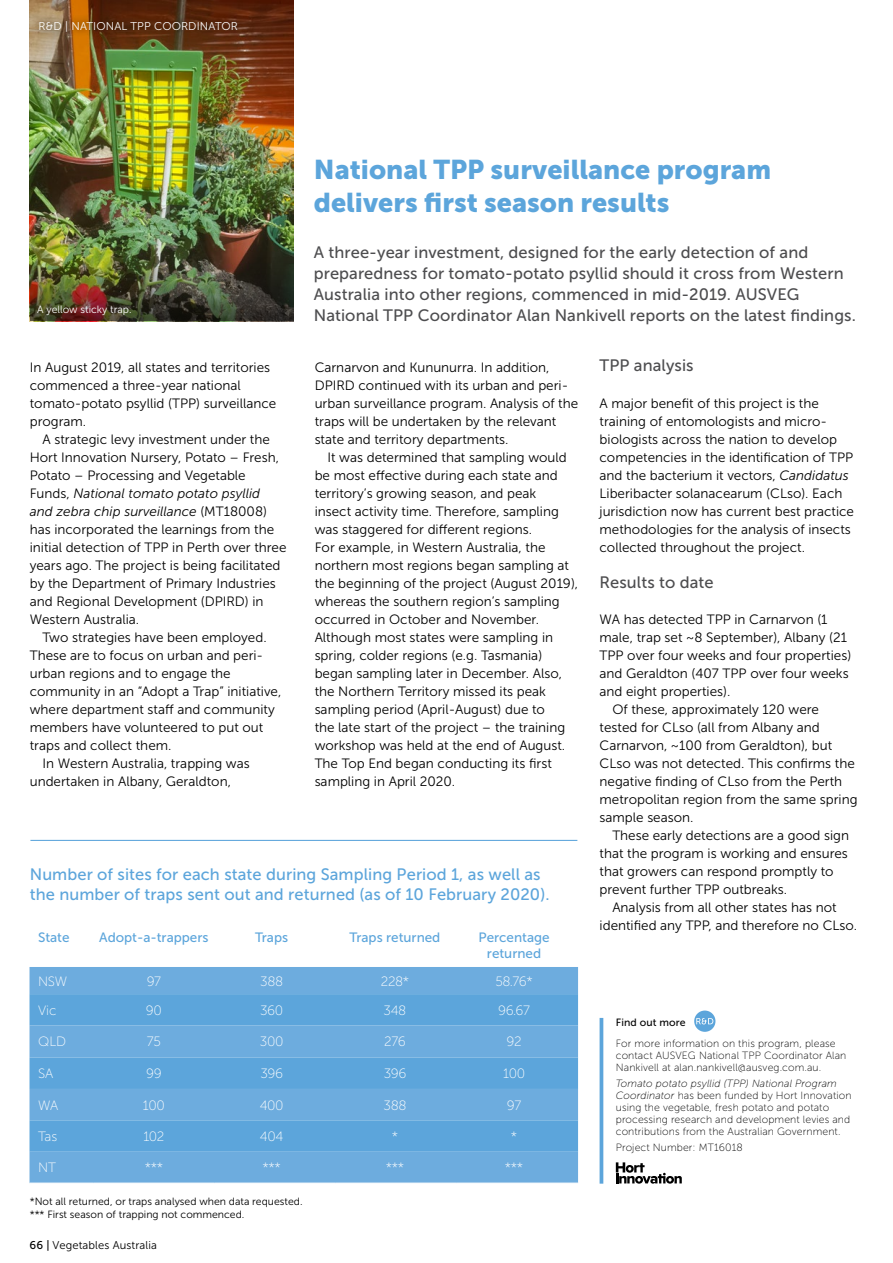
<style>
.page{position:relative;width:893px;height:1263px;background:#fff}
.page>*{position:absolute;margin:0;border:0;box-sizing:border-box;transform-origin:0 0}
.Heading{font:27px/33px "Museo Sans 900";color:#5ca5db}
.Stand_First{font:16.5px/21px "Museo Sans 500";letter-spacing:.005em;color:#4d4d4f}
.Sub_Heading{font:16.5px/19.5px "Museo Sans 500";letter-spacing:.005em;color:#5ca5db}
.Sub_Heading-2{font:16.5px "Museo Sans 500";letter-spacing:.005em;color:#4d4d4f}
.Body{font:13.5px/18px "Museo Sans 300";color:#000}
.First_Paragraph{font:13.5px/18px "Museo Sans 300";color:#000}
.Table_White{font:13.5px "Museo Sans 100";letter-spacing:-.03em;color:#fff}
.Table_Header{font:13.5px/16.5px "Museo Sans 500";color:#5ca5db;text-align:center}
.R_D_Tag_on_Light{font:11.25px "Museo Sans 300";letter-spacing:.01em;color:#fff}
.t1{font:11.25px "Museo Sans 300";letter-spacing:.01em;color:#000}
.Info{font:10.5px/12px "Museo Sans 100";letter-spacing:.01em;color:#000}
.Image_Caption{font:10.5px "Museo Sans 300";color:#000}
.Image_Caption-2{font:10.5px "Museo Sans 300";color:#fff}
.Info_Heading{font:10.5px "Museo Sans 500";letter-spacing:.01em;color:#000}
.s1{font-style:italic}
.s2{font-family:"Museo Sans 500"}
</style>
<div class="page">
<div style="left:694px;top:1010px;width:21px;height:22px;background:#5ca5db;border-radius:50%"></div>
<svg style="left:696px;top:1018px;width:17px;height:6px"></svg>
<svg style="left:616px;top:1162px;width:66px;height:22px"></svg>
<hr style="left:600px;top:1018px;width:3px;height:166px;background:#5ca5db">
<img style="left:30px;top:0;width:263px;height:252px">
<img style="left:30px;top:252px;width:263px;height:69px">
<div style="left:32px;top:14px;width:213px;height:24px;background:#000;opacity:.75"></div>
<div style="left:30px;top:967px;width:548px;height:215px;background:#6dacde"></div>
<svg style="left:30px;top:994px;width:548px;height:158px;background:#63a8dc"></svg>
<hr style="left:30px;top:840px;width:547px;height:1px;background:#5ca5db">
<p class="R_D_Tag_on_Light" style="left:39px;top:20px;width:201px">R&amp;D | NATIONAL TPP COORDINATOR</p>
<p class="Heading" style="left:314px;top:153px;width:459px">National TPP surveillance program delivers first season results</p>
<p class="Stand_First" style="left:314px;top:242px;width:543px">A three-year investment, designed for the early detection of and preparedness for tomato-potato psyllid should it cross from Western Australia into other regions, commenced in mid-2019. AUSVEG National TPP Coordinator Alan Nankivell reports on the latest findings.</p>
<p class="Body" style="left:315px;top:358px;width:265px">Carnarvon and Kununurra. In addition, DPIRD continued with its urban and peri&shy;urban surveillance program. Analysis of the traps will be undertaken by the relevant state and territory departments.</p>
<p class="Body" style="left:315px;top:448px;width:265px;text-indent:13px">It was determined that sampling would be most effective during each state and territory’s growing season, and peak<br>insect activity time. Therefore, sampling was staggered for different regions.<br>For example, in Western Australia, the northern most regions began sampling at the beginning of the project (August 2019), whereas the southern region’s sampling occurred in October and November.<br>Although most states were sampling in spring, colder regions (e.g. Tasmania) began sampling later in December. Also, the Northern Territory missed its peak sampling period (April-August) due to<br>the late start of the project – the training workshop was held at the end of August.<br>The Top End began conducting its first sampling in April 2020.</p>
<p class="Image_Caption-2" style="left:37px;top:304px;width:96px">A yellow sticky trap.</p>
<p class="Sub_Heading-2" style="left:600px;top:357px;width:96px">TPP analysis</p>
<p class="First_Paragraph" style="left:600px;top:394px;width:256px">A major benefit of this project is the training of entomologists and micro&shy;biologists across the nation to develop competencies in the identification of TPP and the bacterium it vectors, <span class="s1">Candidatus </span>Liberibacter solanacearum (CLso). Each jurisdiction now has current best practice methodologies for the analysis of insects collected throughout the project.</p>
<p class="Sub_Heading-2" style="left:600px;top:574px;width:116px">Results to date</p>
<p class="First_Paragraph" style="left:600px;top:610px;width:253px">WA has detected TPP in Carnarvon (1 male, trap set ~8 September), Albany (21<br>TPP over four weeks and four properties) and Geraldton (407 TPP over four weeks and eight properties).</p>
<p class="Body" style="left:600px;top:700px;width:259px;text-indent:13px">Of these, approximately 120 were tested for CLso (all from Albany and Carnarvon, ~100 from Geraldton), but CLso was not detected. This confirms the negative finding of CLso from the Perth metropolitan region from the same spring sample season.</p>
<p class="Body" style="left:600px;top:826px;width:251px;text-indent:13px">These early detections are a good sign that the program is working and ensures that growers can respond promptly to prevent further TPP outbreaks.</p>
<p class="Body" style="left:600px;top:898px;width:259px;text-align:center">Analysis from all other states has not identified any TPP, and therefore no CLso.</p>
<p class="First_Paragraph" style="left:30px;top:358px;width:248px">In August 2019, all states and territories commenced a three-year national tomato-potato psyllid (TPP) surveillance program.</p>
<p class="Body" style="left:30px;top:430px;width:258px;text-indent:13px">A strategic levy investment under the Hort Innovation Nursery, Potato – Fresh, Potato – Processing and Vegetable Funds, <span class="s1">National tomato potato psyllid and zebra chip surveillance</span> (MT18008) has incorporated the learnings from the initial detection of TPP in Perth over three years ago. The project is being facilitated by the Department of Primary Industries and Regional Development (DPIRD) in Western Australia.</p>
<p class="Body" style="left:30px;top:628px;width:253px;text-indent:13px">Two strategies have been employed.<br>These are to focus on urban and peri&shy;urban regions and to engage the community in an “Adopt a Trap” initiative, where department staff and community members have volunteered to put out traps and collect them.</p>
<p class="Body" style="left:30px;top:754px;width:221px;text-indent:13px">In Western Australia, trapping was undertaken in Albany, Geraldton,</p>
<p class="Sub_Heading" style="left:30px;top:865px;width:521px">Number of sites for each state during Sampling Period 1, as well as the number of traps sent out and returned (as of 10 February 2020).</p>
<p class="Table_Header" style="left:38px;top:929px;width:33px">State</p>
<p class="Table_Header" style="left:99px;top:929px;width:111px">Adopt-a-trappers</p>
<p class="Table_Header" style="left:255px;top:929px;width:35px">Traps</p>
<p class="Table_Header" style="left:350px;top:929px;width:92px">Traps returned</p>
<p class="Table_Header" style="left:478px;top:929px;width:73px">Percentage returned</p>
<p class="Table_White" style="left:38px;top:974px;width:31px">NSW</p>
<p class="Table_White" style="left:147px;top:974px;width:16px">97</p>
<p class="Table_White" style="left:260px;top:974px;width:24px">388</p>
<p class="Table_White" style="left:381px;top:974px;width:30px">228*</p>
<p class="Table_White" style="left:495px;top:974px;width:39px">58.76*</p>
<p class="Table_White" style="left:38px;top:1003px;width:20px">Vic</p>
<p class="Table_White" style="left:146px;top:1003px;width:17px">90</p>
<p class="Table_White" style="left:260px;top:1003px;width:25px">360</p>
<p class="Table_White" style="left:384px;top:1003px;width:24px">348</p>
<p class="Table_White" style="left:498px;top:1003px;width:33px">96.67</p>
<p class="Table_White" style="left:38px;top:1034px;width:30px">QLD</p>
<p class="Table_White" style="left:147px;top:1034px;width:15px">75</p>
<p class="Table_White" style="left:260px;top:1034px;width:25px">300</p>
<p class="Table_White" style="left:384px;top:1034px;width:23px">276</p>
<p class="Table_White" style="left:506px;top:1034px;width:17px">92</p>
<p class="Table_White" style="left:38px;top:1066px;width:17px">SA</p>
<p class="Table_White" style="left:146px;top:1066px;width:17px">99</p>
<p class="Table_White" style="left:260px;top:1066px;width:24px">396</p>
<p class="Table_White" style="left:384px;top:1066px;width:24px">396</p>
<p class="Table_White" style="left:503px;top:1066px;width:23px">100</p>
<p class="Table_White" style="left:38px;top:1098px;width:22px">WA</p>
<p class="Table_White" style="left:143px;top:1098px;width:23px">100</p>
<p class="Table_White" style="left:260px;top:1098px;width:25px">400</p>
<p class="Table_White" style="left:384px;top:1098px;width:24px">388</p>
<p class="Table_White" style="left:507px;top:1098px;width:16px">97</p>
<p class="Table_White" style="left:38px;top:1129px;width:21px">Tas</p>
<p class="Table_White" style="left:143px;top:1129px;width:23px">102</p>
<p class="Table_White" style="left:260px;top:1129px;width:25px">404</p>
<p class="Table_White" style="left:392px;top:1129px;width:8px">*</p>
<p class="Table_White" style="left:511px;top:1129px;width:8px">*</p>
<p class="Table_White" style="left:38px;top:1161px;width:19px">NT</p>
<p class="Table_White" style="left:145px;top:1161px;width:20px">***</p>
<p class="Table_White" style="left:263px;top:1161px;width:20px">***</p>
<p class="Table_White" style="left:386px;top:1161px;width:20px">***</p>
<p class="Table_White" style="left:505px;top:1161px;width:20px">***</p>
<p class="Info_Heading" style="left:616px;top:1017px;width:71px">Find out more</p>
<p class="Info" style="left:616px;top:1037px;width:232px">For more information on this program, please contact AUSVEG National TPP Coordinator Alan<br>Nankivell at alan.nankivell@ausveg.com.au.</p>
<p class="Info" style="left:616px;top:1077px;width:237px"><span class="s1">Tomato potato psyllid (TPP) National Program Coordinator</span> has been funded by Hort Innovation using the vegetable, fresh potato and potato processing research and development levies and contributions from the Australian Government.</p>
<p class="Info" style="left:616px;top:1142px;width:128px">Project Number: MT16018</p>
<p class="Image_Caption" style="left:30px;top:1196px;width:274px">*Not all returned, or traps analysed when data requested.</p>
<p class="Image_Caption" style="left:30px;top:1208px;width:216px">*** First season of trapping not commenced.</p>
<p class="t1" style="left:30px;top:1239px;width:129px"><span class="s2">66 |</span> Vegetables Australia</p>
</div>
